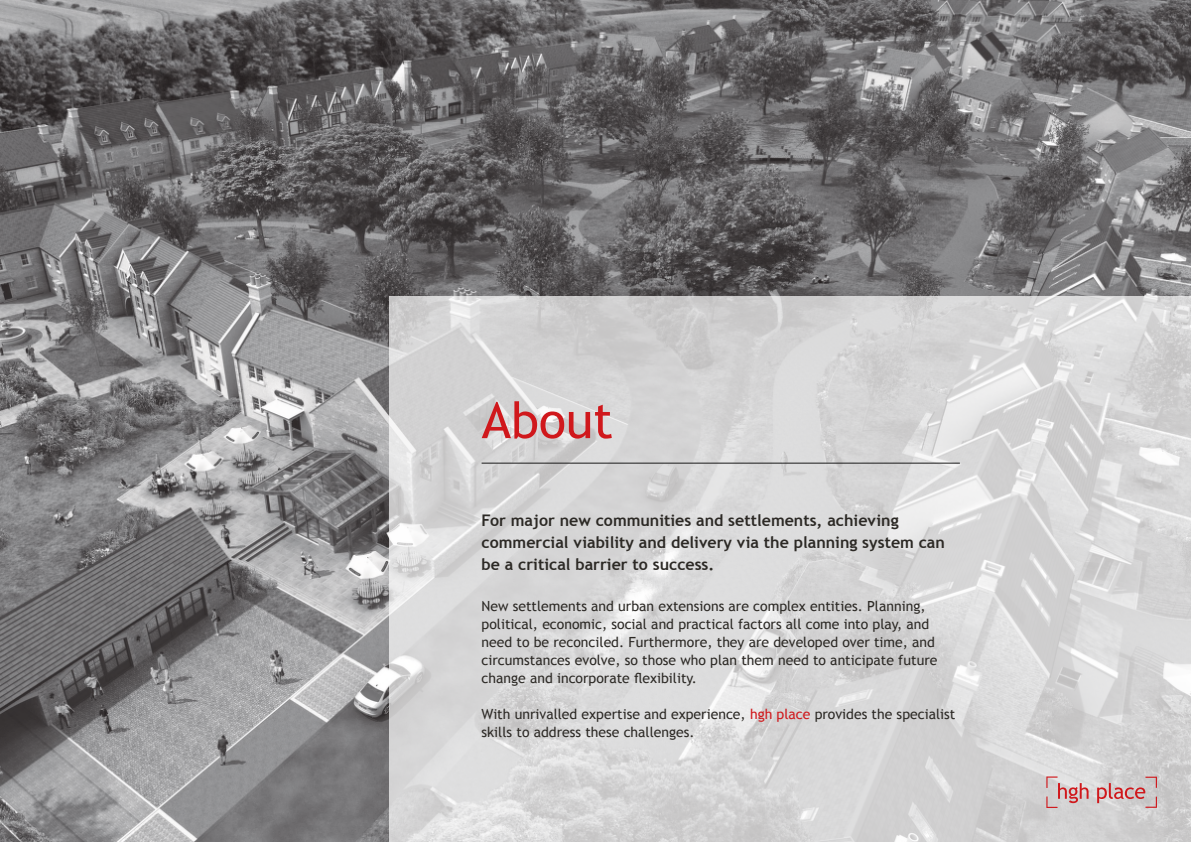
<style>
.page{position:relative;width:1191px;height:842px;background:#fff}
.page>*{position:absolute;margin:0;border:0;box-sizing:border-box;transform-origin:0 0}
.t1{font:50px "Trebuchet MS";color:#d0181c}
.t2{font:700 16px/22px "Trebuchet MS";color:#2c2925}
.t3{font:14px/18px "Trebuchet MS";color:#2c2925}
.s1{color:#d0181c}
</style>
<div class="page">
<img style="left:0;top:0;width:1191px;height:842px">
<svg style="left:390px;top:297px;width:801px;height:545px;background:#d7d7d7"></svg>
<svg style="left:1046px;top:776px;width:42px;height:32px"></svg>
<svg style="left:1097px;top:777px;width:60px;height:31px;background:#d0b2b3"></svg>
<hr style="left:481px;top:463px;width:479px;height:1px;background:#191919">
<h1 class="t1" style="left:481px;top:391px;width:133px">About</h1>
<p class="t2" style="left:481px;top:510px;width:465px">For major new communities and settlements, achieving commercial viability and delivery via the planning system can be a critical barrier to success.</p>
<p class="t3" style="left:481px;top:597px;width:457px">New settlements and urban extensions are complex entities. Planning, political, economic, social and practical factors all come into play, and need to be reconciled. Furthermore, they are developed over time, and circumstances evolve, so those who plan them need to anticipate future change and incorporate flexibility.</p>
<p class="t3" style="left:481px;top:705px;width:475px">With unrivalled expertise and experience, <span class="s1">hgh place</span> provides the specialist skills to address these challenges.</p>
</div>
